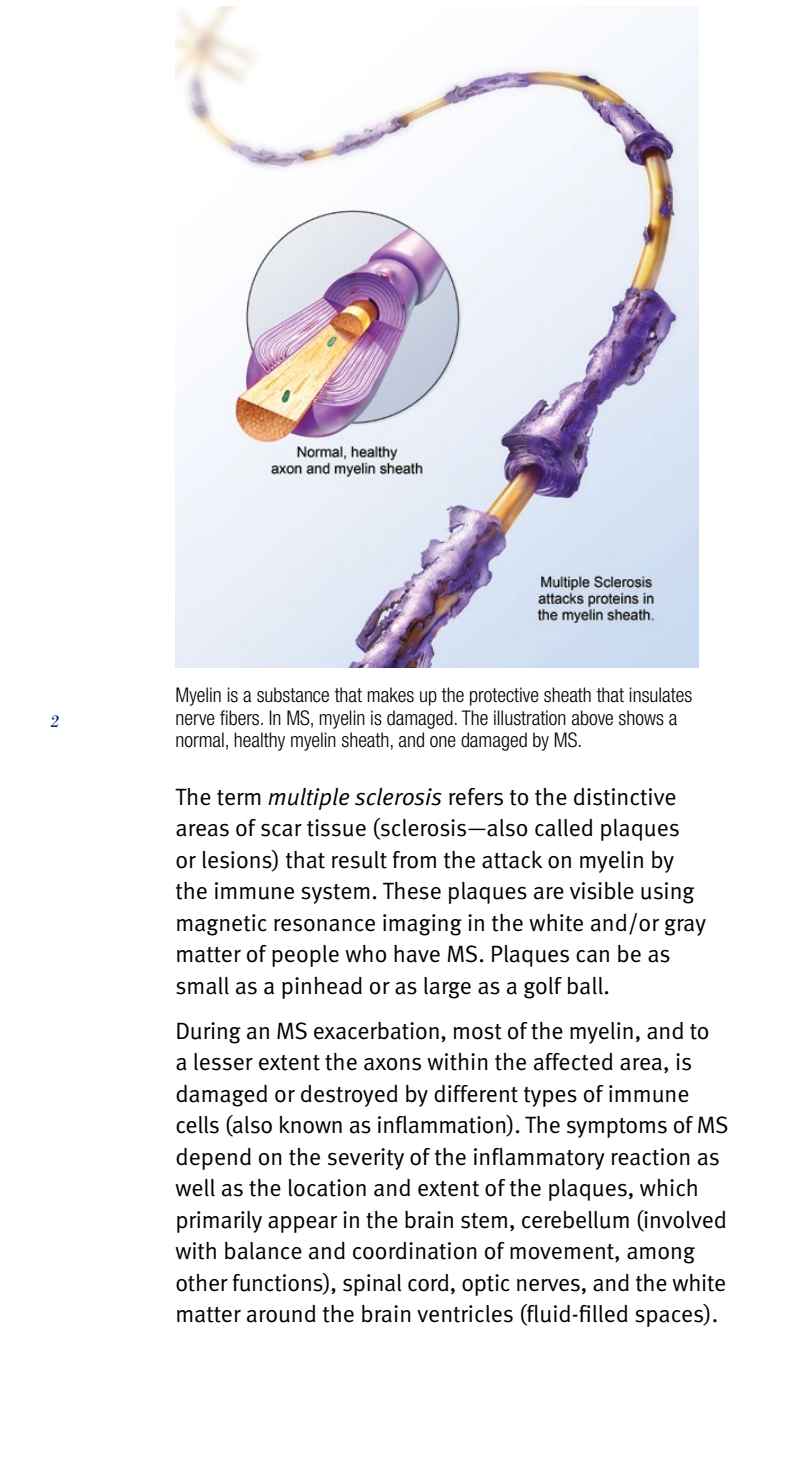
<style>
.page{position:relative;width:810px;height:1458px;background:#fff}
.page>*{position:absolute;margin:0;border:0;box-sizing:border-box;transform-origin:0 0}
.t1{font:23.62px/31.5px "Meta Normal LF";letter-spacing:-.005em;color:#000}
.t2{font:300 condensed 20.25px/22.5px "Helvetica Neue LT Std";color:#000}
.t3{font:italic 18px "Bodoni";color:#002f6e}
.s1{font-style:italic}
</style>
<div class="page">
<img style="left:176px;top:7px;width:523px;height:660px">
<p class="t3" style="left:51px;top:710px;width:10px">2</p>
<p class="t2" style="left:176px;top:683px;width:518px">Myelin is a substance that makes up the protective sheath that insulates nerve fibers. In MS, myelin is damaged. The illustration above shows a normal, healthy myelin sheath, and one damaged by MS.</p>
<p class="t1" style="left:176px;top:781px;width:532px">The term <span class="s1">multiple sclerosis</span> refers to the distinctive areas of scar tissue (sclerosis—also called plaques<br>or lesions) that result from the attack on myelin by the immune system. These plaques are visible using magnetic resonance imaging in the white and/or gray matter of people who have MS. Plaques can be as small as a pinhead or as large as a golf ball.</p>
<p class="t1" style="left:176px;top:1015px;width:555px">During an MS exacerbation, most of the myelin, and to<br>a lesser extent the axons within the affected area, is damaged or destroyed by different types of immune cells (also known as inflammation). The symptoms of MS depend on the severity of the inflammatory reaction as well as the location and extent of the plaques, which primarily appear in the brain stem, cerebellum (involved with balance and coordination of movement, among other functions), spinal cord, optic nerves, and the white matter around the brain ventricles (fluid-filled spaces).</p>
</div>
